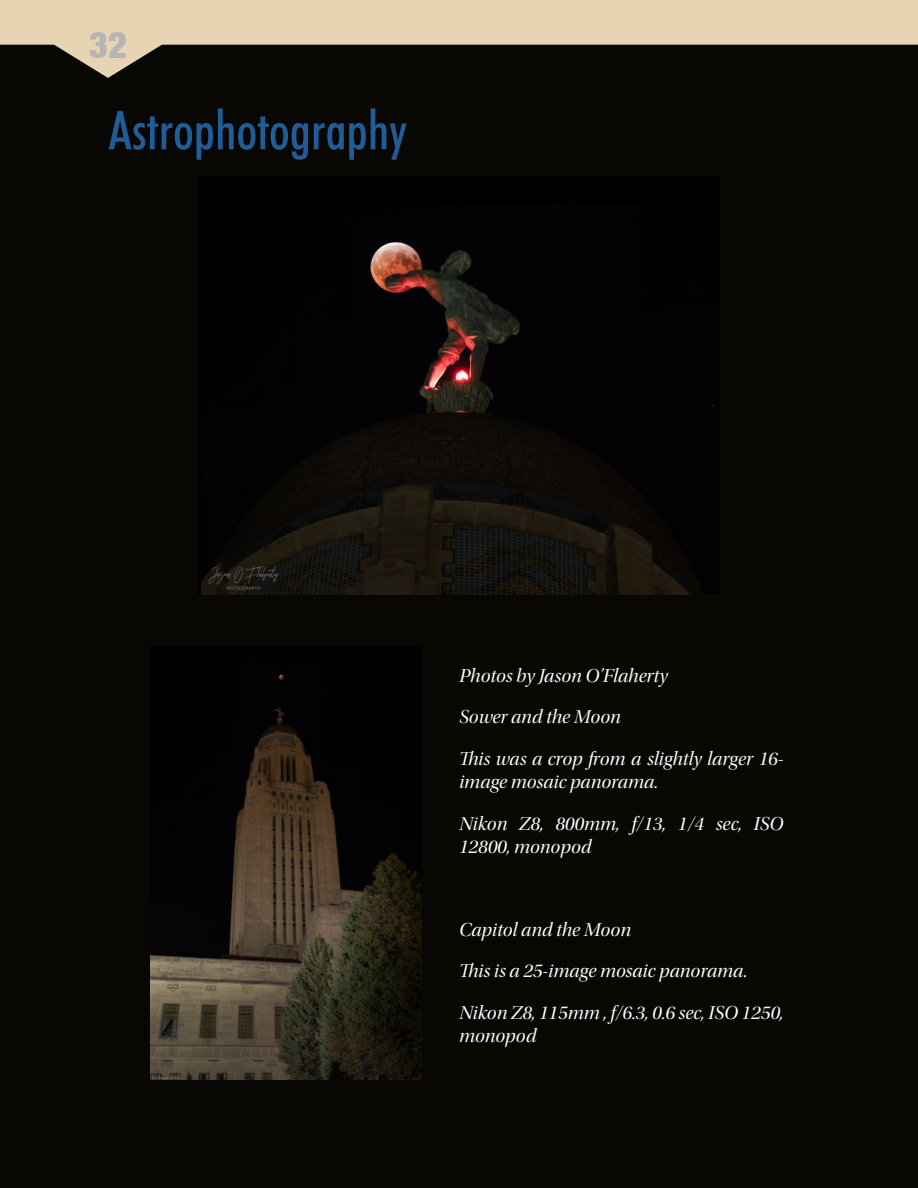
<style>
.page{position:relative;width:918px;height:1188px;background:#080704}
.page>*{position:absolute;margin:0;border:0;box-sizing:border-box;transform-origin:0 0}
.t1{font:500 condensed 54px "Futura BT";color:#205c97}
.t2{font:36px "Basic Sans Heavy SF Bold";color:#b6b5b4}
.t3{font:19.5px/41.4px "Utopia Std Disp It";color:#fff}
</style>
<div class="page">
<svg style="left:0;top:0;width:918px;height:78px;fill:#e6d4b3"></svg>
<img style="left:151px;top:674px;width:271px;height:406px">
<img style="left:201px;top:242px;width:514px;height:352px">
<h2 class="t2" style="left:89px;top:31px;width:40px">32</h2>
<h1 class="t1" style="left:108px;top:108px;width:300px">Astrophotography</h1>
<p class="t3" style="left:459px;top:657px;width:326px">Photos by Jason O’Flaherty<br>Sower and the Moon<br>This was a crop from a slightly larger 16-</p>
<p class="t3" style="left:459px;top:763px;width:326px">image mosaic panorama.<br>Nikon Z8, 800mm, f/13, 1/4 sec, ISO</p>
<p class="t3" style="left:459px;top:828px;width:134px">12800, monopod</p>
<p class="t3" style="left:459px;top:911px;width:326px">Capitol and the Moon<br>This is a 25-image mosaic panorama.<br>Nikon Z8, 115mm , f/6.3, 0.6 sec, ISO 1250,</p>
<p class="t3" style="left:459px;top:1017px;width:79px">monopod</p>
</div>
